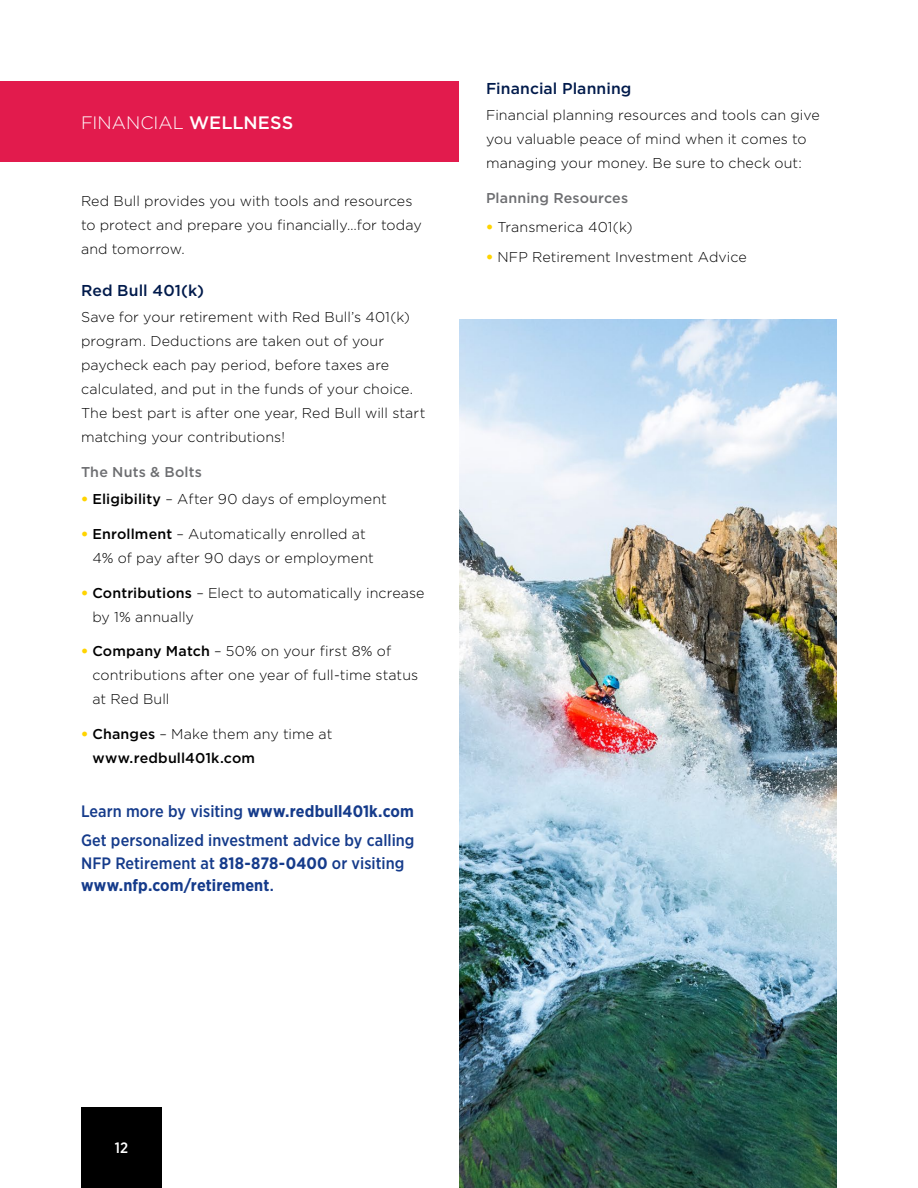
<style>
.page{position:relative;width:918px;height:1188px;background:#fff}
.page>*{position:absolute;margin:0;border:0;box-sizing:border-box;transform-origin:0 0}
.t1{font:300 18px "Gotham";color:#fff}
.t2{font:500 16.5px/29.2px "Gotham Narrow";letter-spacing:.005em;color:#153b8b}
.t3{font:700 16.5px/22.5px "Gotham Narrow";letter-spacing:.01em;color:#153b8b}
.t4{font:500 15.75px "Gotham";letter-spacing:.005em;color:#001a4b}
.t5{font:500 15px "Gotham Narrow";color:#fff}
.t6{font:300 14.25px/24px "Gotham";letter-spacing:.005em;color:#000}
.t7{font:500 14.25px/24px "Gotham";letter-spacing:.01em;color:#000}
.t8{font:500 14.25px "Gotham";letter-spacing:.01em;color:#6d6e71}
.s1{font-weight:500}
.s2{font-weight:900;color:#ffd400}
.s3{font-weight:300}
.s4{font-weight:700}
</style>
<div class="page">
<img style="left:459px;top:320px;width:378px;height:868px">
<div style="left:81px;top:1107px;width:81px;height:81px;background:#000"></div>
<div style="left:0;top:81px;width:459px;height:81px;background:#e21b4d"></div>
<p class="t1" style="left:81px;top:112px;width:214px">FINANCIAL <span class="s1">WELLNESS</span></p>
<p class="t6" style="left:81px;top:189px;width:342px">Red Bull provides you with tools and resources to protect and prepare you financially…for today and tomorrow.</p>
<p class="t4" style="left:81px;top:280px;width:125px">Red Bull 401(k)</p>
<p class="t6" style="left:81px;top:305px;width:346px">Save for your retirement with Red Bull’s 401(k) program. Deductions are taken out of your paycheck each pay period, before taxes are calculated, and put in the funds of your choice.<br>The best part is after one year, Red Bull will start matching your contributions!</p>
<p class="t8" style="left:81px;top:463px;width:122px">The Nuts &amp; Bolts</p>
<p class="t6" style="left:81px;top:487px;width:307px"><span class="s2">•</span> <span class="s1">Eligibility</span> – After 90 days of employment</p>
<p class="t6" style="left:92px;top:522px;width:283px;text-indent:-11px"><span class="s2">•</span> <span class="s1">Enrollment</span> – Automatically enrolled at<br>4% of pay after 90 days or employment</p>
<p class="t6" style="left:92px;top:580px;width:334px;text-indent:-11px"><span class="s2">•</span> <span class="s1">Contributions</span> – Elect to automatically increase by 1% annually</p>
<p class="t6" style="left:92px;top:639px;width:327px;text-indent:-11px"><span class="s2">•</span> <span class="s1">Company Match</span> – 50% on your first 8% of contributions after one year of full-time status at Red Bull</p>
<p class="t7" style="left:92px;top:722px;width:242px;text-indent:-11px"><span class="s2">•</span> Changes <span class="s3">– Make them any time at </span>www.redbull401k.com</p>
<p class="t2" style="left:81px;top:796px;width:335px">Learn more by visiting <span class="s4">www.redbull401k.com<br></span>Get personalized investment advice by calling</p>
<p class="t3" style="left:81px;top:851px;width:325px"><span class="s1">NFP Retirement at</span> 818-878-0400 <span class="s1">or visiting </span>www.nfp.com/retirement<span class="s1">.</span></p>
<p class="t4" style="left:486px;top:78px;width:147px">Financial Planning</p>
<p class="t6" style="left:486px;top:103px;width:335px">Financial planning resources and tools can give you valuable peace of mind when it comes to managing your money. Be sure to check out:</p>
<p class="t8" style="left:486px;top:189px;width:144px">Planning Resources</p>
<p class="t6" style="left:486px;top:215px;width:148px"><span class="s2">•</span> Transmerica 401(k)</p>
<p class="t6" style="left:486px;top:245px;width:262px"><span class="s2">•</span> NFP Retirement Investment Advice</p>
<p class="t5" style="left:115px;top:1139px;width:15px">12</p>
</div>
